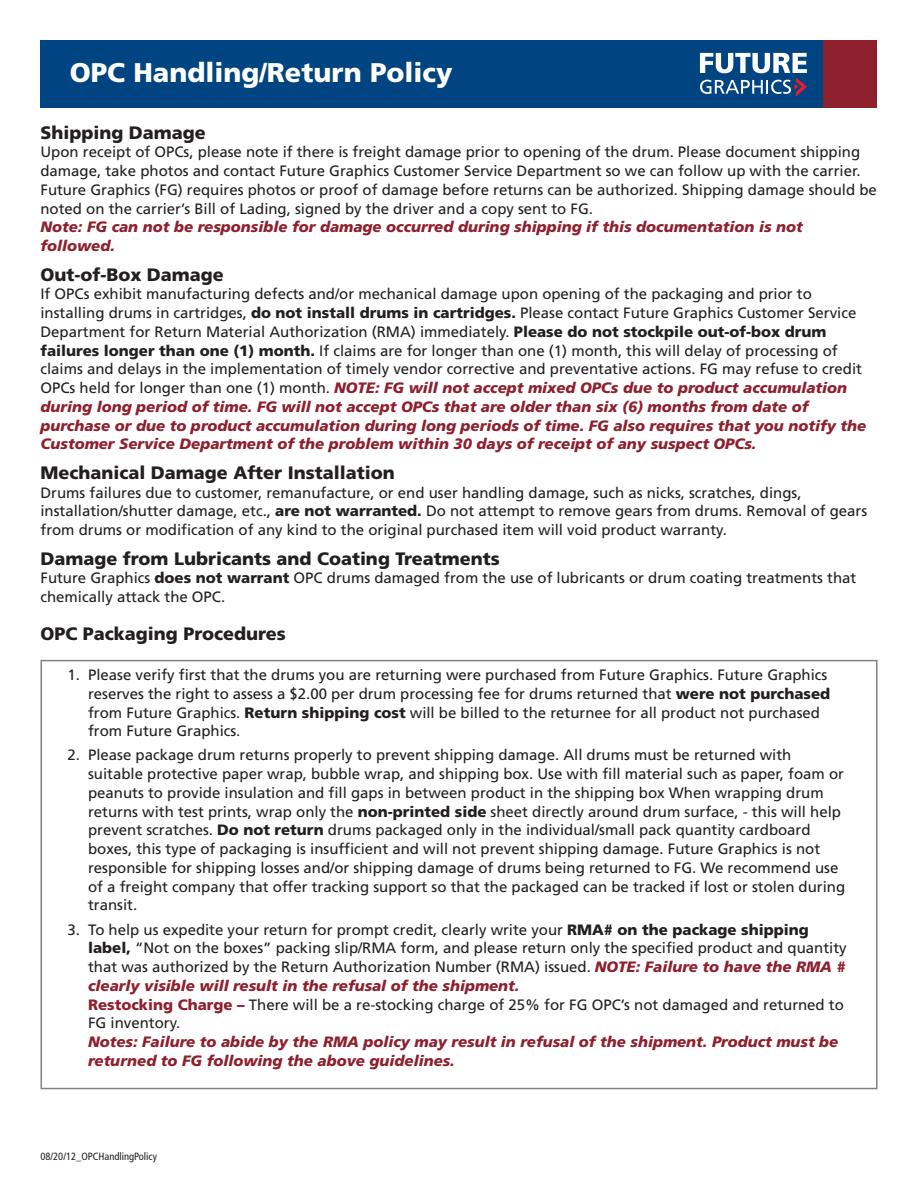
<style>
.page{position:relative;width:918px;height:1188px;background:#fff}
.page>*{position:absolute;margin:0;border:0;box-sizing:border-box;transform-origin:0 0}
.t1{font:900 27px "Frutiger";color:#fff}
.t2{font:900 18px "Frutiger";color:#231f20}
.t3{font:15px/18.8px "Frutiger";color:#231f20}
.t4{font:italic 900 15px/18.8px "Frutiger";color:#8e202d}
.t5{font:condensed 10.5px "Frutiger";color:#231f20}
.s1{font-weight:900}
.s2{font-weight:900;font-style:italic;color:#8e202d}
.s3{font-weight:900;color:#8e202d}
</style>
<div class="page">
<div style="left:40px;top:40px;width:838px;height:68px;background:#004481"></div>
<div style="left:824px;top:40px;width:54px;height:68px;background:#8e202d"></div>
<div style="left:40px;top:660px;width:838px;height:429px;border:2px solid #808285"></div>
<svg style="left:700px;top:53px;width:106px;height:43px"></svg>
<h1 class="t1" style="left:70px;top:62px;width:384px">OPC Handling/Return Policy</h1>
<p class="t2" style="left:40px;top:125px;width:167px">Shipping Damage</p>
<p class="t3" style="left:40px;top:144px;width:838px">Upon receipt of OPCs, please note if there is freight damage prior to opening of the drum. Please document shipping damage, take photos and contact Future Graphics Customer Service Department so we can follow up with the carrier.<br>Future Graphics (FG) requires photos or proof of damage before returns can be authorized. Shipping damage should be noted on the carrier’s Bill of Lading, signed by the driver and a copy sent to FG.</p>
<p class="t4" style="left:41px;top:219px;width:764px">Note: FG can not be responsible for damage occurred during shipping if this documentation is not followed.</p>
<p class="t2" style="left:40px;top:267px;width:185px">Out-of-Box Damage</p>
<p class="t3" style="left:40px;top:286px;width:827px">If OPCs exhibit manufacturing defects and/or mechanical damage upon opening of the packaging and prior to installing drums in cartridges, <span class="s1">do not install drums in cartridges.</span> Please contact Future Graphics Customer Service Department for Return Material Authorization (RMA) immediately. <span class="s1">Please do not stockpile out-of-box drum failures longer than one (1) month.</span> If claims are for longer than one (1) month, this will delay of processing of claims and delays in the implementation of timely vendor corrective and preventative actions. FG may refuse to credit OPCs held for longer than one (1) month. <span class="s2">NOTE: FG will not accept mixed OPCs due to product accumulation during long period of time. FG will not accept OPCs that are older than six (6) months from date of purchase or due to product accumulation during long periods of time. FG also requires that you notify the Customer Service Department of the problem within 30 days of receipt of any suspect OPCs.</span></p>
<p class="t2" style="left:40px;top:465px;width:356px">Mechanical Damage After Installation</p>
<p class="t3" style="left:40px;top:484px;width:828px">Drums failures due to customer, remanufacture, or end user handling damage, such as nicks, scratches, dings, installation/shutter damage, etc., <span class="s1">are not warranted.</span> Do not attempt to remove gears from drums. Removal of gears from drums or modification of any kind to the original purchased item will void product warranty.</p>
<p class="t2" style="left:40px;top:551px;width:461px">Damage from Lubricants and Coating Treatments</p>
<p class="t3" style="left:40px;top:570px;width:817px">Future Graphics <span class="s1">does not warrant</span> OPC drums damaged from the use of lubricants or drum coating treatments that chemically attack the OPC.</p>
<p class="t2" style="left:40px;top:626px;width:247px">OPC Packaging Procedures</p>
<p class="t3" style="left:88px;top:667px;width:744px;text-indent:-21px">1. Please verify first that the drums you are returning were purchased from Future Graphics. Future Graphics reserves the right to assess a $2.00 per drum processing fee for drums returned that <span class="s1">were not purchased </span>from Future Graphics. <span class="s1">Return shipping cost</span> will be billed to the returnee for all product not purchased from Future Graphics.</p>
<p class="t3" style="left:88px;top:747px;width:759px;text-indent:-21px">2. Please package drum returns properly to prevent shipping damage. All drums must be returned with suitable protective paper wrap, bubble wrap, and shipping box. Use with fill material such as paper, foam or peanuts to provide insulation and fill gaps in between product in the shipping box When wrapping drum returns with test prints, wrap only the <span class="s1">non-printed side</span> sheet directly around drum surface, - this will help prevent scratches. <span class="s1">Do not return</span> drums packaged only in the individual/small pack quantity cardboard boxes, this type of packaging is insufficient and will not prevent shipping damage. Future Graphics is not responsible for shipping losses and/or shipping damage of drums being returned to FG. We recommend use of a freight company that offer tracking support so that the packaged can be tracked if lost or stolen during transit.</p>
<p class="t3" style="left:88px;top:921px;width:760px;text-indent:-21px">3. To help us expedite your return for prompt credit, clearly write your <span class="s1">RMA# on the package shipping label,</span> “Not on the boxes” packing slip/RMA form, and please return only the specified product and quantity that was authorized by the Return Authorization Number (RMA) issued. <span class="s2">NOTE: Failure to have the RMA # clearly visible will result in the refusal of the shipment.<br></span><span class="s3">Restocking Charge –</span> There will be a re-stocking charge of 25% for FG OPC’s not damaged and returned to FG inventory.</p>
<p class="t4" style="left:88px;top:1034px;width:752px">Notes: Failure to abide by the RMA policy may result in refusal of the shipment. Product must be returned to FG following the above guidelines.</p>
<p class="t5" style="left:40px;top:1152px;width:118px">08/20/12_OPCHandlingPolicy</p>
</div>
